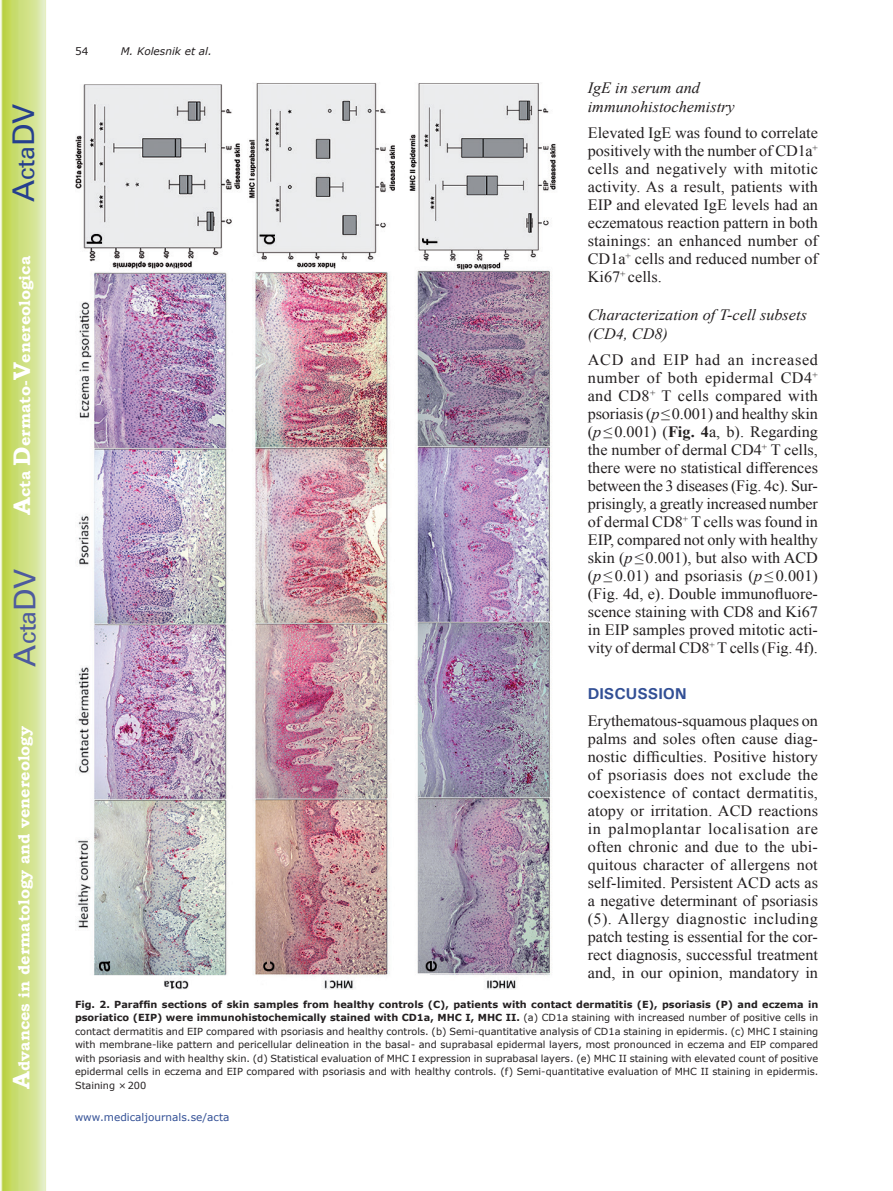
<style>
.page{position:relative;width:893px;height:1191px;background:#fff}
.page>*{position:absolute;margin:0;border:0;box-sizing:border-box;transform-origin:0 0}
.t1{font:30px "Univers";color:#4d5a9e}
.t2{font:30px "Univers";color:#253f8e}
.t3{font:15.75px/18px "Times New Roman";color:#231f20;text-align:justify}
.t4{font:italic 15.75px/18.9px "Times New Roman";color:#231f20}
.t5{font:700 15.75px "Bookman Old Style";color:#fff}
.t6{font:700 15.75px "Univers";color:#324f95}
.t7{font:10.5px "Verdana";color:#324f95}
.t8{font:italic 10.5px "Verdana";color:#231f20}
.t9{font:10.5px "Verdana";color:#231f20}
.t10{font:9.75px/13.5px "Verdana";color:#231f20;text-align:justify}
.s1{font-size:24px}
.s2{font-style:italic}
.s3{font-weight:700}
</style>
<div class="page">
<svg style="left:1px;top:0;width:45px;height:1191px;background:#cfe084"></svg>
<img style="left:75px;top:83px;width:481px;height:907px">
<h1 class="t2" style="left:6px;top:202px;width:100px;rotate:-90deg">A<span class="s1">cta</span>DV</h1>
<p class="t5" style="left:15px;top:515px;width:260px;rotate:-90deg"><span class="s1">A</span>cta <span class="s1">D</span>ermato-<span class="s1">V</span>enereologica</p>
<h1 class="t1" style="left:7px;top:666px;width:100px;rotate:-90deg">A<span class="s1">cta</span>DV</h1>
<p class="t5" style="left:15px;top:1088px;width:364px;rotate:-90deg"><span class="s1">A</span>dvances in dermatology and venereology</p>
<p class="t9" style="left:75px;top:44px;width:15px">54</p>
<p class="t8" style="left:121px;top:44px;width:93px">M. Kolesnik et al.</p>
<p class="t4" style="left:588px;top:78px;width:148px">IgE in serum and immunohistochemistry</p>
<p class="t3" style="left:588px;top:123px;width:232px">Elevated IgE was found to correlate positively with the number of CD1a<sup>+ </sup>cells and negatively with mitotic activity. As a result, patients with EIP and elevated IgE levels had an eczematous reaction pattern in both stainings: an enhanced number of CD1a<sup>+</sup> cells and reduced number of Ki67<sup>+</sup> cells.</p>
<p class="t4" style="left:588px;top:305px;width:221px">Characterization of T-cell subsets (CD4, CD8)</p>
<p class="t3" style="left:588px;top:350px;width:232px">ACD and EIP had an increased number of both epidermal CD4<sup>+ </sup>and CD8<sup>+</sup> T cells compared with psoriasis (<span class="s2">p</span>≤0.001) and healthy skin (<span class="s2">p</span>≤0.001) (<span class="s3">Fig. 4</span>a, b). Regarding the number of dermal CD4<sup>+</sup> T cells, there were no statistical differences between the 3 diseases (Fig. 4c). Sur&shy;prisingly, a greatly increased number of dermal CD8<sup>+</sup> T cells was found in EIP, compared not only with healthy skin (<span class="s2">p</span>≤0.001), but also with ACD (<span class="s2">p</span>≤0.01) and psoriasis (<span class="s2">p</span> ≤0.001) (Fig. 4d, e). Double immunofluore&shy;scence staining with CD8 and Ki67 in EIP samples proved mitotic acti&shy;vity of dermal CD8<sup>+</sup> T cells (Fig. 4f).</p>
<p class="t6" style="left:588px;top:683px;width:100px">DISCUSSION</p>
<p class="t3" style="left:588px;top:711px;width:232px">Erythematous-squamous plaques on palms and soles often cause diag&shy;nostic difficulties. Positive history of psoriasis does not exclude the coexistence of contact dermatitis, atopy or irritation. ACD reactions in palmoplantar localisation are often chronic and due to the ubi&shy;quitous character of allergens not self-limited. Persistent ACD acts as a negative determinant of psoriasis (5). Allergy diagnostic including patch testing is essential for the cor&shy;rect diagnosis, successful treatment and, in our opinion, mandatory in</p>
<p class="t10" style="left:75px;top:997px;width:745px"><span class="s3">Fig. 2. Paraffin sections of skin samples from healthy controls (C), patients with contact dermatitis (E), psoriasis (P) and eczema in psoriatico (EIP) were immunohistochemically stained with CD1a, MHC I, MHC II.</span> (a) CD1a staining with increased number of positive cells in contact dermatitis and EIP compared with psoriasis and healthy controls. (b) Semi-quantitative analysis of CD1a staining in epidermis. (c) MHC I staining with membrane-like pattern and pericellular delineation in the basal- and suprabasal epidermal layers, most pronounced in eczema and EIP compared with psoriasis and with healthy skin. (d) Statistical evaluation of MHC I expression in suprabasal layers. (e) MHC II staining with elevated count of positive epidermal cells in eczema and EIP compared with psoriasis and with healthy controls. (f) Semi-quantitative evaluation of MHC II staining in epidermis.<br>Staining ×200</p>
<p class="t7" style="left:75px;top:1110px;width:156px">www.medicaljournals.se/acta</p>
</div>
